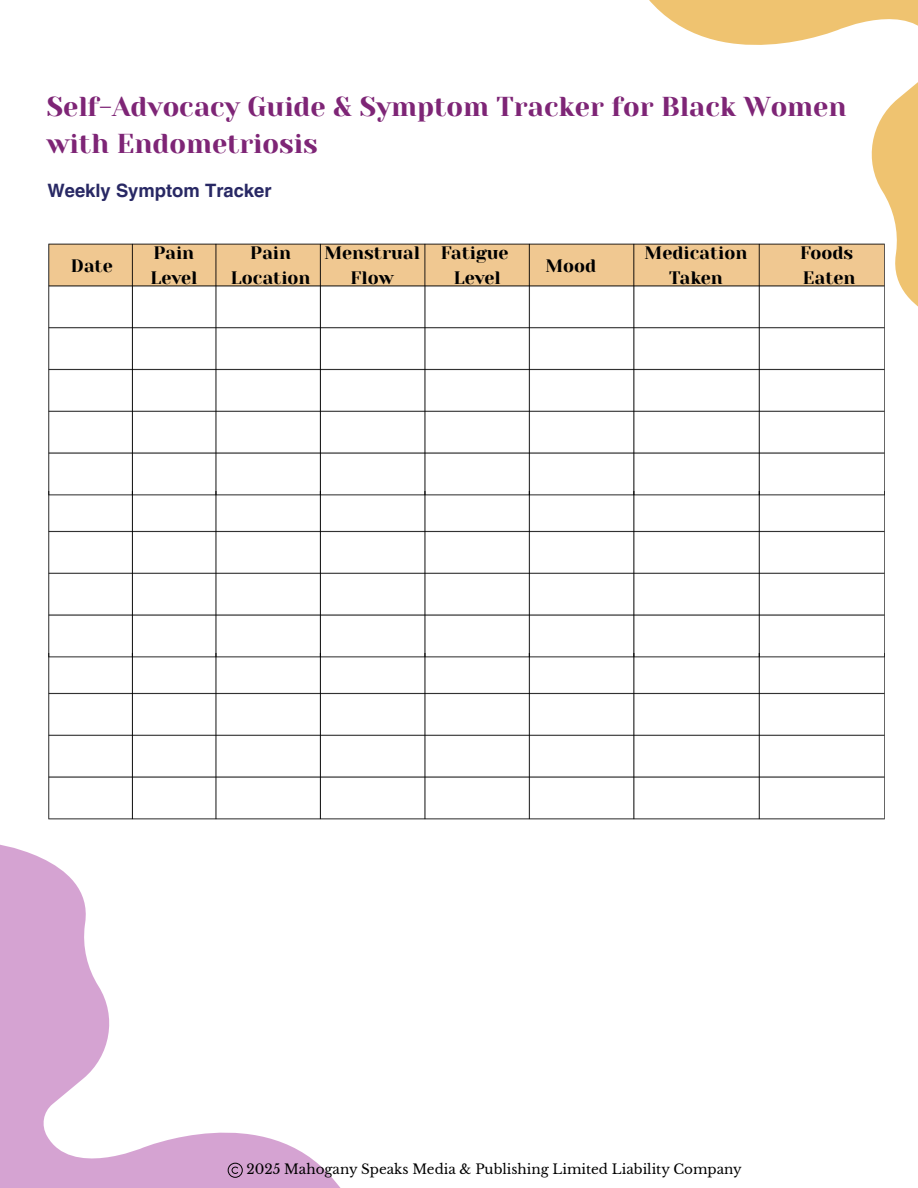
<style>
.page{position:relative;width:918px;height:1188px;background:#fff}
.page>*{position:absolute;margin:0;border:0;box-sizing:border-box;transform-origin:0 0}
.t1{font:27.3px/37.2px "Yeseva One";color:#7e2576}
.t2{font:700 18.45px "Helvetica LT Pro";color:#282864}
.t3{font:18px/24.8px "Yeseva One";color:#000;text-align:center}
.t4{font:13.5px "Libre Baskerville";color:#000}
</style>
<div class="page">
<img style="left:48px;top:243px;width:837px;height:249px">
<img style="left:48px;top:492px;width:837px;height:162px">
<svg style="left:0;top:844px;width:341px;height:344px"></svg>
<svg style="left:624px;top:0;width:294px;height:335px"></svg>
<div style="left:228px;top:1163px;width:15px;height:15px;border:1px solid #000;border-radius:50%"></div>
<svg style="left:232px;top:1167px;width:6px;height:7px"></svg>
<img style="left:48px;top:654px;width:837px;height:166px">
<p class="t1" style="left:47px;top:88px;width:801px">Self-Advocacy Guide &amp; Symptom Tracker for Black Women with Endometriosis</p>
<h1 class="t2" style="left:47px;top:184px;width:226px">Weekly Symptom Tracker</h1>
<h2 class="t3" style="left:71px;top:253px;width:43px">Date</h2>
<p class="t3" style="left:150px;top:241px;width:48px;text-align:left">Pain<br>Level</p>
<h3 class="t3" style="left:231px;top:241px;width:81px">Pain<br>Location</h3>
<h3 class="t3" style="left:324px;top:241px;width:97px">Menstrual<br>Flow</h3>
<h3 class="t3" style="left:441px;top:241px;width:70px">Fatigue<br>Level</h3>
<h3 class="t3" style="left:546px;top:253px;width:52px">Mood</h3>
<h3 class="t3" style="left:645px;top:241px;width:104px">Medication<br>Taken</h3>
<h3 class="t3" style="left:800px;top:241px;width:57px;text-align:left">Foods<br>Eaten</h3>
<h3 class="t4" style="left:246px;top:1161px;width:497px">2025 Mahogany Speaks Media &amp; Publishing Limited Liability Company</h3>
</div>
